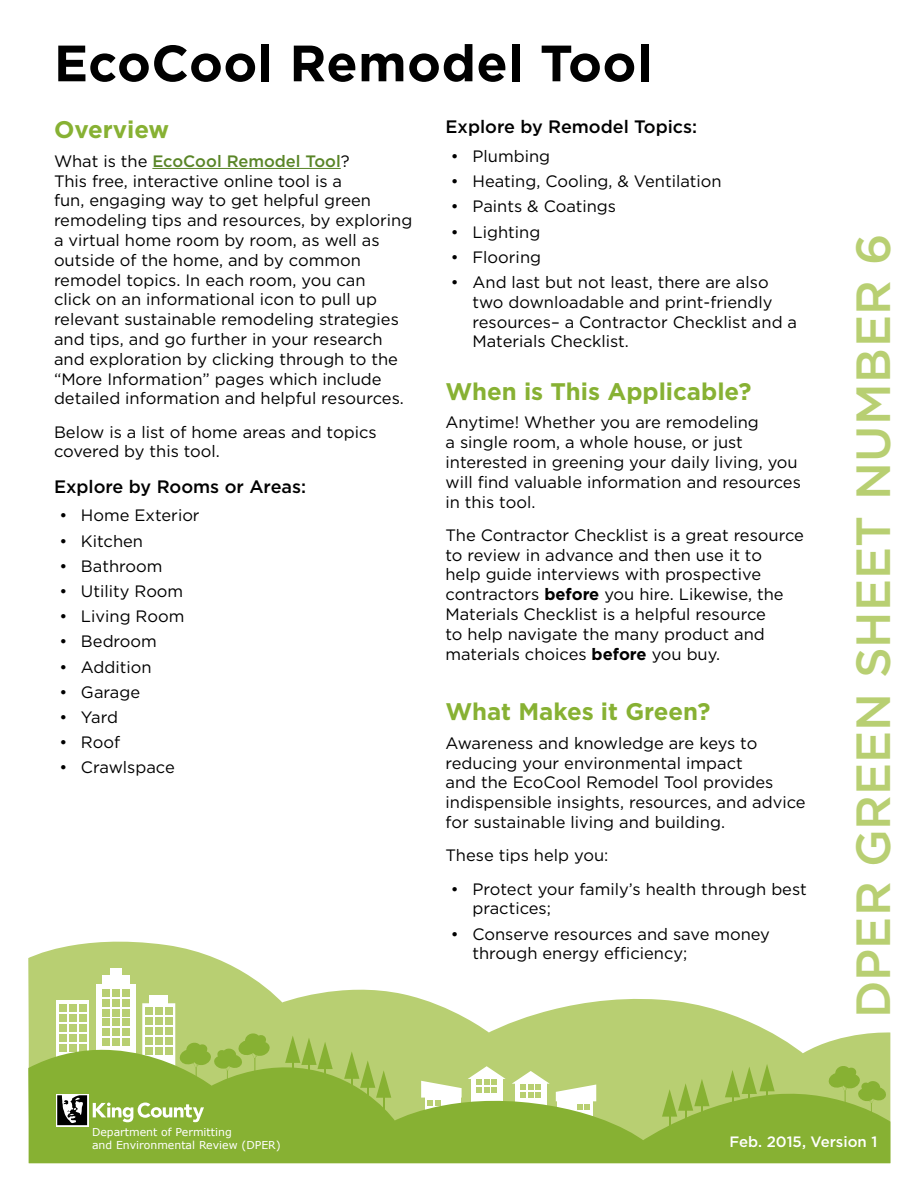
<style>
.page{position:relative;width:918px;height:1188px;background:#fff}
.page>*{position:absolute;margin:0;border:0;box-sizing:border-box;transform-origin:0 0}
.t1{font:700 51px "Gotham";letter-spacing:.01em;color:#000}
.t2{font:500 48px "Gotham";color:#b8cf72}
.t3{font:700 24px "Gotham";color:#87b133}
.t4{font:500 18px "Gotham";color:#000}
.t5{font:16.5px/19.8px "Gotham";color:#000}
.t6{font:500 15px "Gotham";color:#fff}
.t7{font:10.95px/13px "Verdana";color:#fff}
.s1{font-weight:500;color:#598527}
.s2{font-weight:700}
</style>
<div class="page">
<svg style="left:28px;top:941px;width:712px;height:77px"></svg>
<div style="left:56px;top:1000px;width:33px;height:64px;background:#fff"></div>
<div style="left:59px;top:1004px;width:8px;height:8px;background:#b8cf72"></div>
<div style="left:69px;top:1004px;width:7px;height:8px;background:#b8cf72"></div>
<div style="left:79px;top:1004px;width:7px;height:8px;background:#b8cf72"></div>
<div style="left:59px;top:1014px;width:8px;height:8px;background:#b8cf72"></div>
<div style="left:69px;top:1014px;width:7px;height:8px;background:#b8cf72"></div>
<div style="left:79px;top:1014px;width:7px;height:8px;background:#b8cf72"></div>
<div style="left:96px;top:984px;width:40px;height:76px;background:#fff"></div>
<div style="left:102px;top:975px;width:27px;height:75px;background:#fff"></div>
<div style="left:110px;top:968px;width:12px;height:76px;background:#fff"></div>
<div style="left:102px;top:989px;width:8px;height:8px;background:#b8cf72"></div>
<div style="left:112px;top:989px;width:8px;height:8px;background:#b8cf72"></div>
<div style="left:122px;top:989px;width:8px;height:8px;background:#b8cf72"></div>
<div style="left:102px;top:999px;width:8px;height:7px;background:#b8cf72"></div>
<div style="left:112px;top:999px;width:8px;height:7px;background:#b8cf72"></div>
<div style="left:122px;top:999px;width:8px;height:7px;background:#b8cf72"></div>
<div style="left:102px;top:1009px;width:8px;height:7px;background:#b8cf72"></div>
<div style="left:112px;top:1009px;width:8px;height:7px;background:#b8cf72"></div>
<div style="left:122px;top:1009px;width:8px;height:7px;background:#b8cf72"></div>
<div style="left:149px;top:995px;width:19px;height:10px;background:#fff"></div>
<svg style="left:28px;top:1018px;width:862px;height:145px;background:#a3c25a"></svg>
<svg style="left:56px;top:1094px;width:32px;height:32px"></svg>
<svg style="left:57px;top:1095px;width:30px;height:30px"></svg>
<svg style="left:93px;top:1103px;width:111px;height:19px"></svg>
<svg style="left:725px;top:1064px;width:50px;height:40px;background:#a0c054"></svg>
<svg style="left:662px;top:1079px;width:48px;height:51px;background:#9fbf51"></svg>
<svg style="left:285px;top:1035px;width:48px;height:40px;background:#a1c154"></svg>
<svg style="left:344px;top:1051px;width:47px;height:60px;background:#9fbf52"></svg>
<svg style="left:142px;top:1003px;width:128px;height:80px;background:#afca6c"></svg>
<svg style="left:828px;top:1065px;width:59px;height:50px;background:#9fc052"></svg>
<hr style="left:152px;top:168px;width:189px;height:1px;background:#598527">
<h1 class="t1" style="left:54px;top:29px;width:600px">EcoCool Remodel Tool</h1>
<h3 class="t3" style="left:54px;top:114px;width:117px">Overview</h3>
<p class="t5" style="left:54px;top:151px;width:360px">What is the <span class="s1">EcoCool Remodel Tool</span>?<br>This free, interactive online tool is a<br>fun, engaging way to get helpful green remodeling tips and resources, by exploring a virtual home room by room, as well as outside of the home, and by common remodel topics. In each room, you can<br>click on an informational icon to pull up relevant sustainable remodeling strategies and tips, and go further in your research and exploration by clicking through to the “More Information” pages which include detailed information and helpful resources.</p>
<p class="t5" style="left:54px;top:422px;width:324px">Below is a list of home areas and topics covered by this tool.</p>
<p class="t4" style="left:54px;top:474px;width:254px">Explore by Rooms or Areas:</p>
<p class="t5" style="left:59px;top:505px;width:142px">• Home Exterior</p>
<p class="t5" style="left:59px;top:531px;width:85px">• Kitchen</p>
<p class="t5" style="left:59px;top:556px;width:105px">• Bathroom</p>
<p class="t5" style="left:59px;top:581px;width:125px">• Utility Room</p>
<p class="t5" style="left:59px;top:606px;width:127px">• Living Room</p>
<p class="t5" style="left:59px;top:631px;width:99px">• Bedroom</p>
<p class="t5" style="left:59px;top:656px;width:94px">• Addition</p>
<p class="t5" style="left:59px;top:682px;width:82px">• Garage</p>
<p class="t5" style="left:59px;top:707px;width:60px">• Yard</p>
<p class="t5" style="left:59px;top:732px;width:62px">• Roof</p>
<p class="t5" style="left:59px;top:757px;width:117px">• Crawlspace</p>
<p class="t4" style="left:446px;top:115px;width:253px">Explore by Remodel Topics:</p>
<p class="t5" style="left:451px;top:146px;width:101px">• Plumbing</p>
<p class="t5" style="left:451px;top:171px;width:272px">• Heating, Cooling, &amp; Ventilation</p>
<p class="t5" style="left:451px;top:196px;width:167px">• Paints &amp; Coatings</p>
<p class="t5" style="left:451px;top:221px;width:91px">• Lighting</p>
<p class="t5" style="left:451px;top:247px;width:92px">• Flooring</p>
<p class="t5" style="left:472px;top:272px;width:326px;text-indent:-22px">• And last but not least, there are also two downloadable and print-friendly resources– a Contractor Checklist and a Materials Checklist.</p>
<h3 class="t3" style="left:446px;top:375px;width:307px">When is This Applicable?</h3>
<p class="t5" style="left:446px;top:412px;width:357px">Anytime! Whether you are remodeling<br>a single room, a whole house, or just interested in greening your daily living, you will find valuable information and resources in this tool.</p>
<p class="t5" style="left:446px;top:525px;width:360px">The Contractor Checklist is a great resource to review in advance and then use it to<br>help guide interviews with prospective contractors <span class="s2">before</span> you hire. Likewise, the Materials Checklist is a helpful resource<br>to help navigate the many product and materials choices <span class="s2">before</span> you buy.</p>
<h3 class="t3" style="left:446px;top:696px;width:267px">What Makes it Green?</h3>
<p class="t5" style="left:446px;top:733px;width:362px">Awareness and knowledge are keys to reducing your environmental impact<br>and the EcoCool Remodel Tool provides indispensible insights, resources, and advice for sustainable living and building.</p>
<p class="t5" style="left:446px;top:845px;width:164px">These tips help you:</p>
<p class="t5" style="left:472px;top:879px;width:336px;text-indent:-22px">• Protect your family’s health through best practices;</p>
<p class="t5" style="left:472px;top:924px;width:299px;text-indent:-22px">• Conserve resources and save money through energy efficiency;</p>
<h2 class="t2" style="left:842px;top:1018px;width:786px;rotate:-90deg">DPER GREEN SHEET NUMBER 6</h2>
<p class="t7" style="left:92px;top:1125px;width:190px">Department of Permitting<br>and Environmental Review (DPER)</p>
<p class="t6" style="left:730px;top:1132px;width:149px">Feb. 2015, Version 1</p>
</div>
